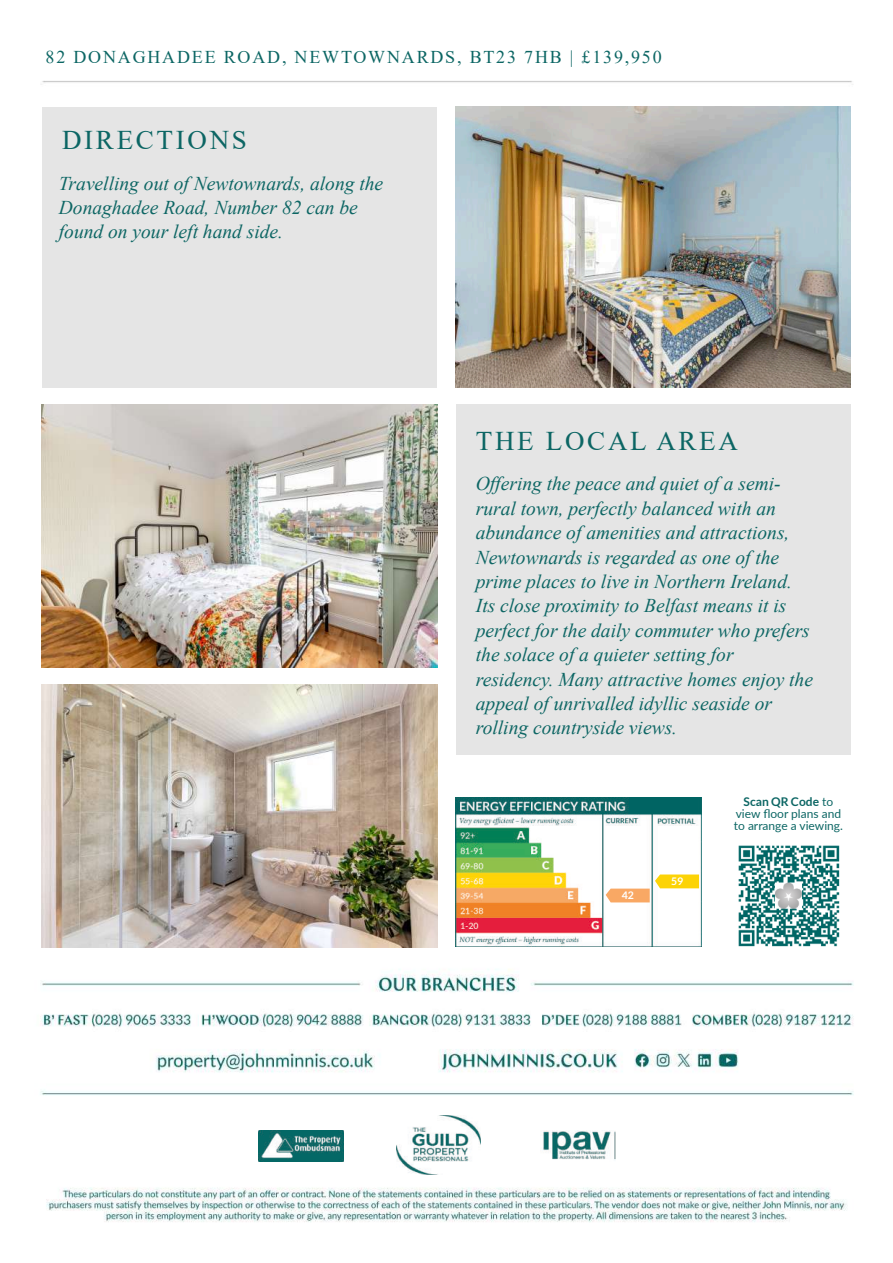
<style>
.page{position:relative;width:893px;height:1263px;background:#fff}
.page>*{position:absolute;margin:0;border:0;box-sizing:border-box;transform-origin:0 0}
.t1{font:27px "Times New Roman";letter-spacing:.1em;color:#0c6664}
.t2{font:italic 19.5px/24.5px "Times New Roman";color:#0d6664}
.t3{font:18px "Times New Roman";letter-spacing:.1em;color:#0c6664}
.t4{font:12px/12px "Lato";color:#0c6664;text-align:center}
.t5{font:700 10.5px "Lato";color:#fff}
.s1{font-weight:700}
</style>
<div class="page">
<img style="left:40px;top:81px;width:814px;height:1141px">
<img style="left:540px;top:1130px;width:76px;height:32px">
<img style="left:258px;top:1130px;width:86px;height:32px">
<img style="left:397px;top:1115px;width:83px;height:59px">
<img style="left:734px;top:842px;width:108px;height:108px">
<img style="left:456px;top:797px;width:245px;height:149px">
<svg style="left:606px;top:874px;width:93px;height:28px"></svg>
<div style="left:43px;top:107px;width:394px;height:281px;background:#e5e5e5"></div>
<img style="left:456px;top:107px;width:394px;height:281px">
<img style="left:42px;top:404px;width:395px;height:264px">
<img style="left:42px;top:684px;width:395px;height:264px">
<div style="left:456px;top:404px;width:394px;height:350px;background:#e5e5e5"></div>
<p class="t3" style="left:46px;top:50px;width:618px">82 DONAGHADEE ROAD, NEWTOWNARDS, BT23 7HB | £139,950</p>
<h1 class="t1" style="left:62px;top:131px;width:186px">DIRECTIONS</h1>
<p class="t2" style="left:59px;top:173px;width:326px">Travelling out of Newtownards, along the<br>Donaghadee Road, Number 82 can be found on your left hand side.</p>
<h1 class="t1" style="left:476px;top:432px;width:264px">THE LOCAL AREA</h1>
<p class="t2" style="left:476px;top:473px;width:339px">Offering the peace and quiet of a semi&shy;rural town, perfectly balanced with an abundance of amenities and attractions, Newtownards is regarded as one of the prime places to live in Northern Ireland.<br>Its close proximity to Belfast means it is perfect for the daily commuter who prefers the solace of a quieter setting for residency. Many attractive homes enjoy the appeal of unrivalled idyllic seaside or rolling countryside views.</p>
<p class="t5" style="left:622px;top:891px;width:14px">42</p>
<p class="t5" style="left:671px;top:877px;width:14px">59</p>
<p class="t4" style="left:734px;top:797px;width:111px"><span class="s1">Scan QR Code</span> to view floor plans and to arrange a viewing.</p>
</div>
